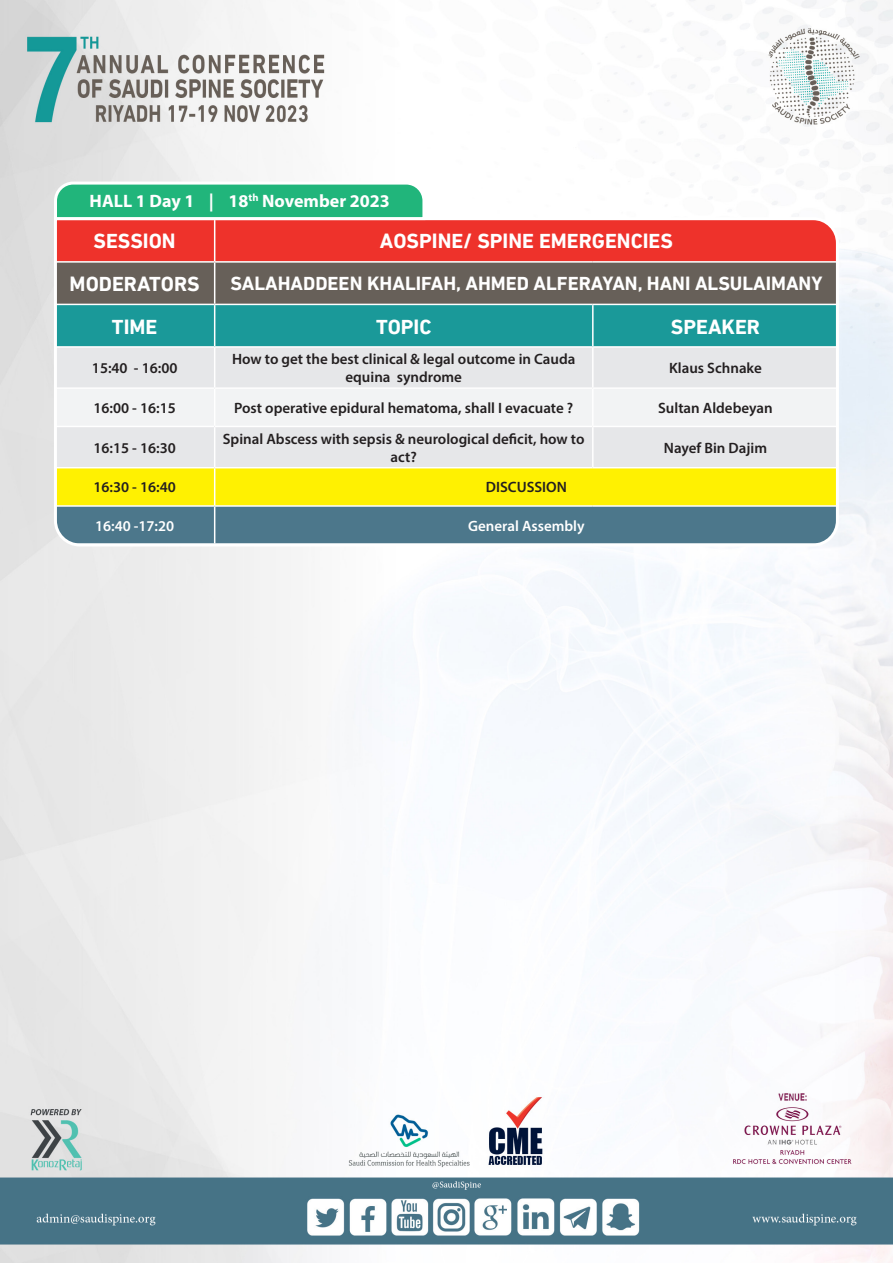
<style>
.page{position:relative;width:893px;height:1263px;background:#fff}
.page>*{position:absolute;margin:0;border:0;box-sizing:border-box;transform-origin:0 0}
.t1{font:700 21px "DIN Next LT Arabic";color:#fff}
.t2{font:700 19.5px "DIN Next LT Arabic";color:#fff}
.t3{font:700 18px "Myriad Pro";color:#fff}
.t4{font:600 15px "Myriad Pro";color:#231f20}
.t5{font:600 15px "Myriad Pro";color:#fff}
.t6{font:700 10.5px "Myriad Pro";color:#fff}
</style>
<div class="page">
<img style="left:0;top:0;width:893px;height:1263px">
<svg style="left:52px;top:216px;width:788px;height:332px"></svg>
<svg style="left:52px;top:180px;width:785px;height:167px"></svg>
<p class="t3" style="left:90px;top:189px;width:106px">HALL 1 Day 1</p>
<p class="t3" style="left:209px;top:189px;width:7px">|</p>
<p class="t6" style="left:249px;top:190px;width:12px">th</p>
<p class="t3" style="left:262px;top:189px;width:129px">November 2023</p>
<p class="t3" style="left:229px;top:189px;width:21px">18</p>
<p class="t1" style="left:94px;top:229px;width:84px">SESSION</p>
<p class="t1" style="left:380px;top:229px;width:294px">AOSPINE/ SPINE EMERGENCIES</p>
<p class="t1" style="left:70px;top:271px;width:132px">MODERATORS</p>
<p class="t2" style="left:230px;top:272px;width:594px">SALAHADDEEN KHALIFAH, AHMED ALFERAYAN, HANI ALSULAIMANY</p>
<p class="t1" style="left:112px;top:314px;width:47px">TIME</p>
<p class="t1" style="left:376px;top:314px;width:57px">TOPIC</p>
<p class="t1" style="left:671px;top:314px;width:91px">SPEAKER</p>
<p class="t4" style="left:232px;top:350px;width:345px">How to get the best clinical &amp; legal outcome in Cauda</p>
<p class="t4" style="left:92px;top:359px;width:87px">15:40 - 16:00</p>
<p class="t4" style="left:669px;top:359px;width:94px">Klaus Schnake</p>
<p class="t4" style="left:346px;top:368px;width:118px">equina syndrome</p>
<p class="t4" style="left:658px;top:398px;width:116px">Sultan Aldebeyan</p>
<p class="t4" style="left:234px;top:398px;width:341px">Post operative epidural hematoma, shall I evacuate ?</p>
<p class="t4" style="left:94px;top:398px;width:84px">16:00 - 16:15</p>
<p class="t4" style="left:223px;top:429px;width:363px">Spinal Abscess with sepsis &amp; neurological deficit, how to</p>
<p class="t4" style="left:93px;top:438px;width:84px">16:15 - 16:30</p>
<p class="t4" style="left:664px;top:438px;width:105px">Nayef Bin Dajim</p>
<p class="t4" style="left:391px;top:447px;width:28px">act?</p>
<p class="t4" style="left:93px;top:478px;width:84px">16:30 - 16:40</p>
<p class="t5" style="left:95px;top:516px;width:81px">16:40 -17:20</p>
<p class="t4" style="left:486px;top:478px;width:83px">DISCUSSION</p>
<p class="t5" style="left:468px;top:516px;width:118px">General Assembly</p>
</div>
